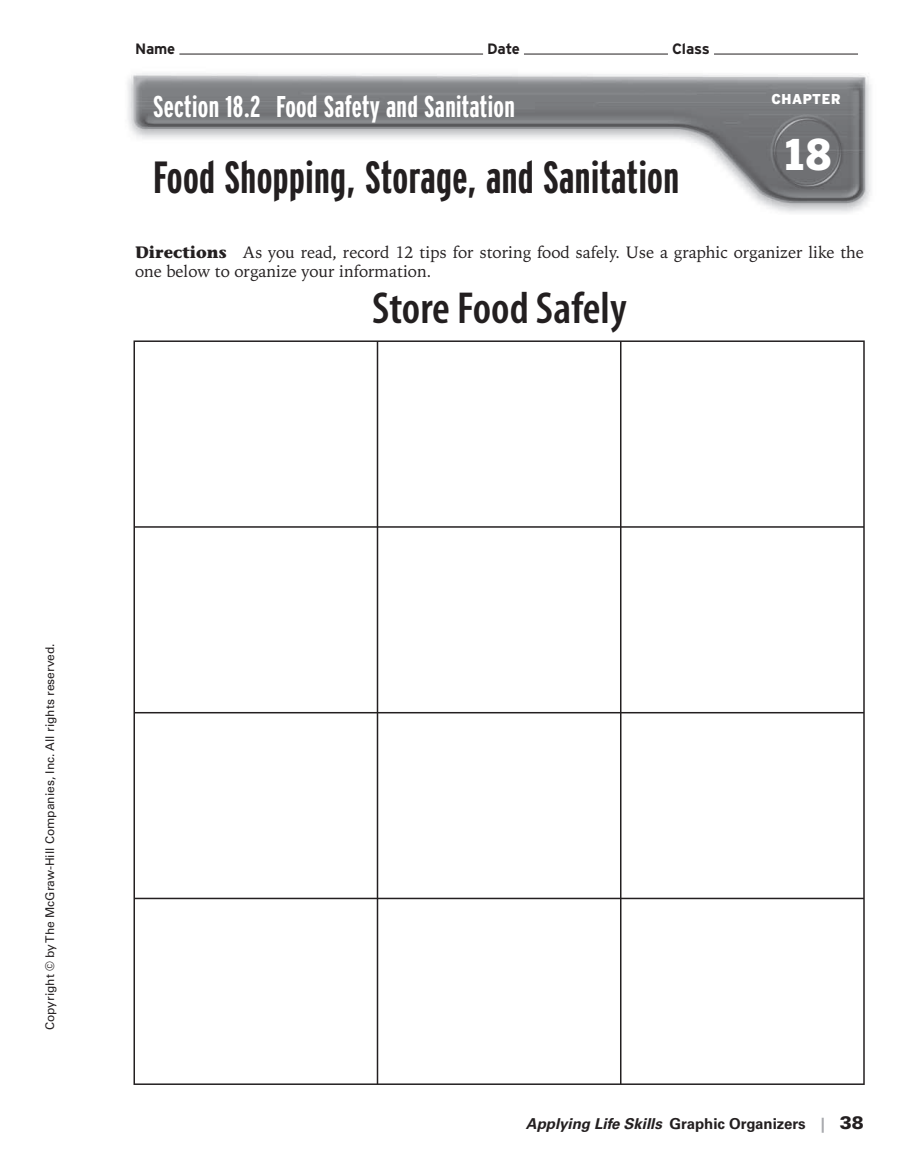
<style>
.page{position:relative;width:918px;height:1175px;background:#fff}
.page>*{position:absolute;margin:0;border:0;box-sizing:border-box;transform-origin:0 0}
.t1{font:700 extra-condensed 45px "Interstate";letter-spacing:.01em;color:#231f20}
.t2{font:600 condensed 45px "Myriad Pro";color:#231f20}
.t3{font:900 42px "Bureau Gothic";color:#fff}
.t4{font:700 extra-condensed 30px "Interstate";letter-spacing:.01em;color:#fff}
.t5{font:16.5px/19.5px "Iowan Old Style BT";color:#231f20}
.t6{font:italic 700 15px "Univers";color:#231f20}
.t7{font:700 15px "Interstate";letter-spacing:-.01em;color:#231f20}
.t8{font:900 13.5px "Bureau Gothic";letter-spacing:.05em;color:#fff}
.t9{font:12px "Univers";color:#231f20}
.s1{font-family:"Stone Informal Std";font-weight:700}
.s2{font-style:normal}
.s3{font-style:normal;color:#a8a9ad}
.s4{font-weight:900;font-style:normal;font-size:18px}
</style>
<div class="page">
<img style="left:127px;top:73px;width:744px;height:140px">
<hr style="left:179px;top:54px;width:304px;height:1px;background:#231f20">
<hr style="left:524px;top:54px;width:144px;height:1px;background:#231f20">
<hr style="left:714px;top:54px;width:144px;height:1px;background:#231f20">
<hr style="left:134px;top:340px;width:244px;height:2px;background:#231f20">
<hr style="left:134px;top:342px;width:1px;height:184px;background:#231f20">
<hr style="left:378px;top:340px;width:243px;height:2px;background:#231f20">
<hr style="left:377px;top:342px;width:1px;height:184px;background:#231f20">
<hr style="left:621px;top:340px;width:244px;height:2px;background:#231f20">
<hr style="left:620px;top:342px;width:1px;height:184px;background:#231f20">
<hr style="left:863px;top:342px;width:2px;height:184px;background:#231f20">
<hr style="left:134px;top:526px;width:244px;height:1px;background:#231f20">
<hr style="left:134px;top:527px;width:1px;height:185px;background:#231f20">
<hr style="left:378px;top:526px;width:243px;height:1px;background:#231f20">
<hr style="left:377px;top:527px;width:1px;height:185px;background:#231f20">
<hr style="left:621px;top:526px;width:244px;height:1px;background:#231f20">
<hr style="left:620px;top:527px;width:1px;height:185px;background:#231f20">
<hr style="left:863px;top:527px;width:2px;height:185px;background:#231f20">
<hr style="left:134px;top:712px;width:244px;height:1px;background:#231f20">
<hr style="left:134px;top:713px;width:1px;height:184px;background:#231f20">
<hr style="left:378px;top:712px;width:243px;height:1px;background:#231f20">
<hr style="left:377px;top:713px;width:1px;height:184px;background:#231f20">
<hr style="left:621px;top:712px;width:244px;height:1px;background:#231f20">
<hr style="left:620px;top:713px;width:1px;height:184px;background:#231f20">
<hr style="left:863px;top:713px;width:2px;height:184px;background:#231f20">
<hr style="left:134px;top:897px;width:244px;height:2px;background:#231f20">
<hr style="left:134px;top:899px;width:1px;height:184px;background:#231f20">
<hr style="left:378px;top:897px;width:243px;height:2px;background:#231f20">
<hr style="left:377px;top:899px;width:1px;height:184px;background:#231f20">
<hr style="left:621px;top:897px;width:244px;height:2px;background:#231f20">
<hr style="left:620px;top:899px;width:1px;height:184px;background:#231f20">
<hr style="left:863px;top:899px;width:2px;height:184px;background:#231f20">
<hr style="left:134px;top:1083px;width:487px;height:1px;background:#231f20">
<hr style="left:621px;top:1083px;width:244px;height:1px;background:#231f20">
<p class="t7" style="left:135px;top:43px;width:42px">Name</p>
<p class="t7" style="left:487px;top:43px;width:34px">Date</p>
<p class="t7" style="left:672px;top:43px;width:39px">Class</p>
<p class="t4" style="left:153px;top:95px;width:363px">Section 18.2 Food Safety and Sanitation</p>
<p class="t1" style="left:153px;top:160px;width:528px">Food Shopping, Storage, and Sanitation</p>
<p class="t8" style="left:771px;top:94px;width:71px">CHAPTER</p>
<p class="t3" style="left:784px;top:138px;width:49px">18</p>
<p class="t5" style="left:135px;top:244px;width:731px"><span class="s1">Directions</span> As you read, record 12 tips for storing food safely. Use a graphic organizer like the one below to organize your information.</p>
<p class="t2" style="left:372px;top:292px;width:256px">Store Food Safely</p>
<p class="t9" style="left:45px;top:1030px;width:388px;rotate:-90deg">Copyright © by The McGraw-Hill Companies, Inc. All rights reserved.</p>
<p class="t6" style="left:526px;top:1118px;width:340px">Applying Life Skills <span class="s2">Graphic Organizers</span> <span class="s3">|</span> <span class="s4">38</span></p>
</div>
